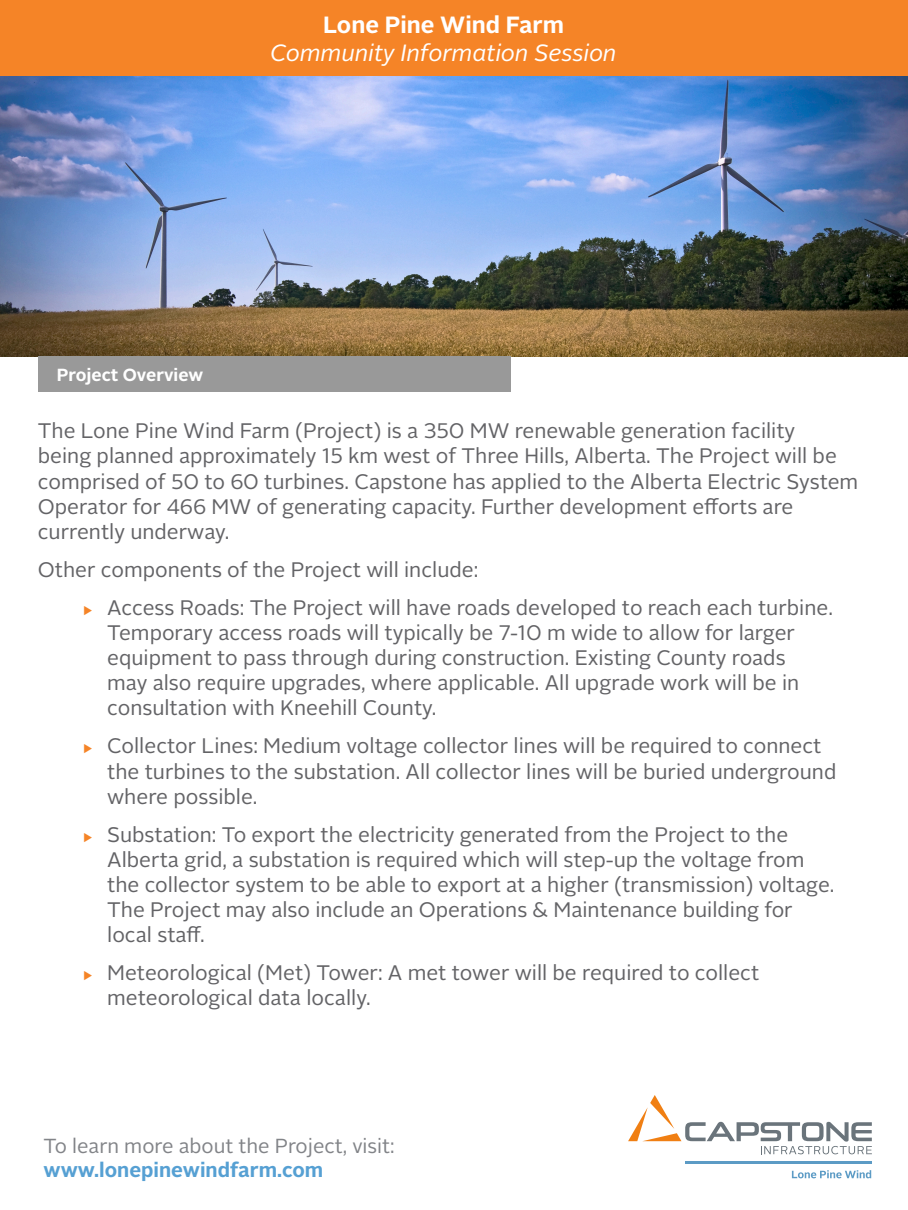
<style>
.page{position:relative;width:908px;height:1210px;background:#fff}
.page>*{position:absolute;margin:0;border:0;box-sizing:border-box;transform-origin:0 0}
.t1{font:italic 23.45px "Alright Sans";color:#fff}
.t2{font:700 23.45px "Alright Sans";color:#fff}
.t3{font:21px/25.2px "Alright Sans";color:#636366}
.t4{font:20.3px "Alright Sans";color:#828488}
.t5{font:700 20.3px "Alright Sans";color:#56a0d3}
.t6{font:700 17.5px "Alright Sans";color:#fff}
.s1{font-size:14px;color:#f58427}
</style>
<div class="page">
<img style="left:0;top:76px;width:907px;height:281px">
<svg style="left:628px;top:1095px;width:243px;height:59px"></svg>
<hr style="left:685px;top:1161px;width:186px;height:2px;background:#5c9bc5">
<svg style="left:791px;top:1170px;width:79px;height:8px"></svg>
<div style="left:38px;top:356px;width:472px;height:35px;background:#999"></div>
<div style="left:0;top:0;width:907px;height:76px;background:#f58427"></div>
<p class="t2" style="left:323px;top:8px;width:242px">Lone Pine Wind Farm</p>
<p class="t1" style="left:270px;top:37px;width:348px">Community Information Session</p>
<p class="t6" style="left:57px;top:362px;width:148px">Project Overview</p>
<p class="t3" style="left:38px;top:418px;width:821px">The Lone Pine Wind Farm (Project) is a 350 MW renewable generation facility<br>being planned approximately 15 km west of Three Hills, Alberta. The Project will be comprised of 50 to 60 turbines. Capstone has applied to the Alberta Electric System Operator for 466 MW of generating capacity. Further development efforts are currently underway.</p>
<p class="t3" style="left:38px;top:557px;width:442px">Other components of the Project will include:</p>
<p class="t3" style="left:107px;top:595px;width:727px;text-indent:-25px"><span class="s1">▶</span> Access Roads: The Project will have roads developed to reach each turbine.<br>Temporary access roads will typically be 7-10 m wide to allow for larger equipment to pass through during construction. Existing County roads<br>may also require upgrades, where applicable. All upgrade work will be in consultation with Kneehill County.</p>
<p class="t3" style="left:107px;top:733px;width:730px;text-indent:-25px"><span class="s1">▶</span> Collector Lines: Medium voltage collector lines will be required to connect the turbines to the substation. All collector lines will be buried underground where possible.</p>
<p class="t3" style="left:107px;top:822px;width:728px;text-indent:-25px"><span class="s1">▶</span> Substation: To export the electricity generated from the Project to the Alberta grid, a substation is required which will step-up the voltage from the collector system to be able to export at a higher (transmission) voltage.<br>The Project may also include an Operations &amp; Maintenance building for local staff.</p>
<p class="t3" style="left:107px;top:960px;width:653px;text-indent:-25px"><span class="s1">▶</span> Meteorological (Met) Tower: A met tower will be required to collect meteorological data locally.</p>
<p class="t4" style="left:43px;top:1131px;width:352px">To learn more about the Project, visit:</p>
<p class="t5" style="left:43px;top:1155px;width:281px">www.lonepinewindfarm.com</p>
</div>
